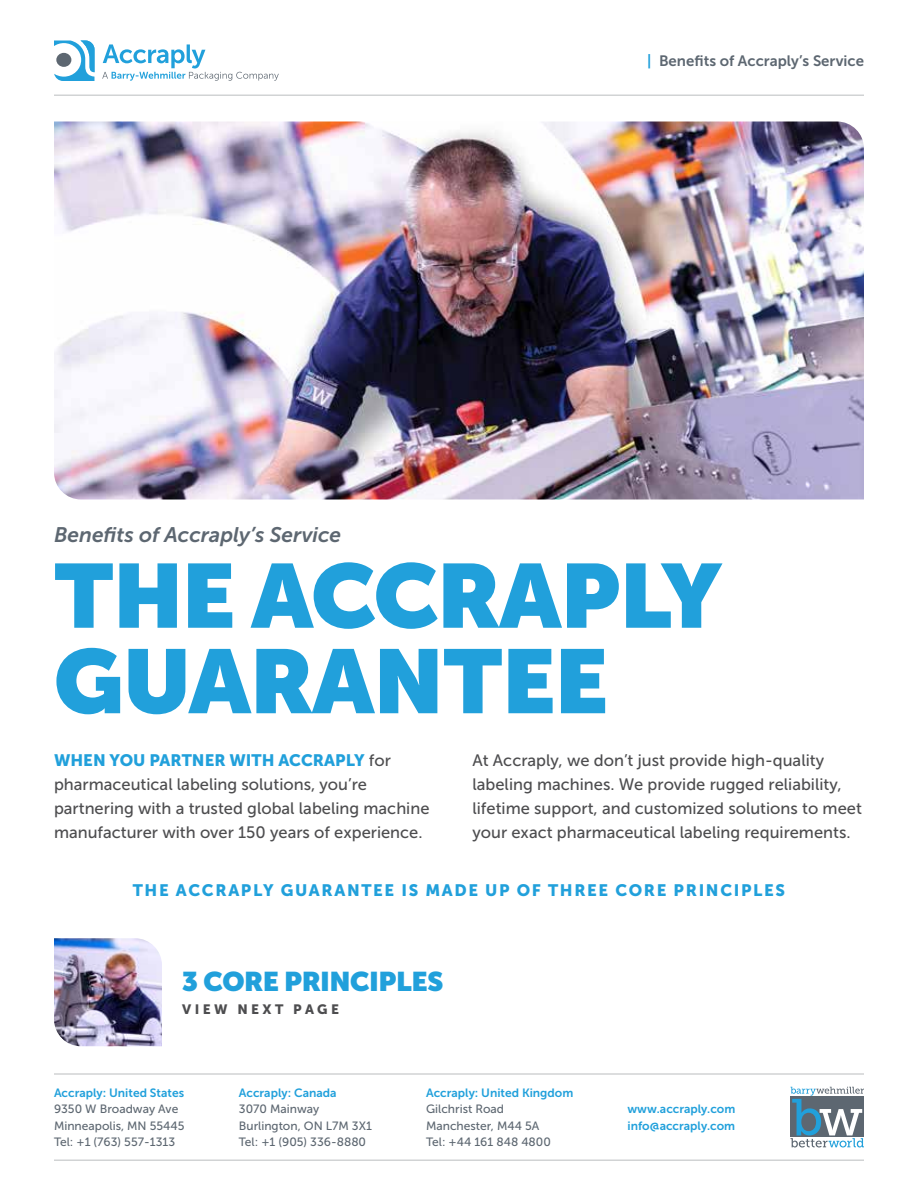
<style>
.page{position:relative;width:918px;height:1188px;background:#fff}
.page>*{position:absolute;margin:0;border:0;box-sizing:border-box;transform-origin:0 0}
.t1{font:900 90px/85.5px "Museo Sans Display";color:#21a0db}
.t2{font:900 27px "Museo Sans Display";color:#21a0db}
.t3{font:italic 21px "Museo Sans 700";color:#5d6771}
.t4{font:16.5px/24px "Museo Sans 500";color:#4d4d4f}
.t5{font:16.5px "Museo Sans 900";letter-spacing:.1em;color:#21a0db}
.t6{font:16.5px "Museo Sans 900";color:#21a0db}
.t7{font:15px "Museo Sans 700";color:#5d6771}
.t8{font:13.5px "Museo Sans 900";letter-spacing:.25em;color:#4d4d4f}
.t9{font:12px/16.5px "Museo Sans 500";color:#5d6771}
.t10{font:12px/16.5px "Museo Sans 700";color:#21a0db}
.s1{color:#21a0db}
.s2{font-family:"Museo Sans 500";color:#4d4d4f}
</style>
<div class="page">
<img style="left:54px;top:122px;width:810px;height:378px">
<img style="left:54px;top:938px;width:108px;height:108px">
<svg style="left:54px;top:40px;width:225px;height:41px"></svg>
<hr style="left:54px;top:94px;width:810px;height:2px;background:#d1d3d4">
<hr style="left:54px;top:1073px;width:810px;height:2px;background:#d1d3d4">
<hr style="left:54px;top:1160px;width:810px;height:1px;background:#d1d3d4">
<svg style="left:791px;top:1087px;width:73px;height:61px"></svg>
<p class="t7" style="left:647px;top:53px;width:218px"><span class="s1">|</span> Benefits of Accraply’s Service</p>
<p class="t3" style="left:54px;top:523px;width:289px">Benefits of Accraply’s Service</p>
<h1 class="t1" style="left:54px;top:553px;width:669px">THE ACCRAPLY<br>GUARANTEE</h1>
<p class="t6" style="left:54px;top:751px;width:338px">WHEN YOU PARTNER WITH ACCRAPLY <span class="s2">for</span></p>
<p class="t4" style="left:54px;top:773px;width:377px">pharmaceutical labeling solutions, you’re partnering with a trusted global labeling machine manufacturer with over 150 years of experience.</p>
<p class="t4" style="left:472px;top:748px;width:391px">At Accraply, we don’t just provide high-quality labeling machines. We provide rugged reliability, lifetime support, and customized solutions to meet your exact pharmaceutical labeling requirements.</p>
<p class="t5" style="left:133px;top:881px;width:654px">THE ACCRAPLY GUARANTEE IS MADE UP OF THREE CORE PRINCIPLES</p>
<h2 class="t2" style="left:182px;top:966px;width:263px">3 CORE PRINCIPLES</h2>
<p class="t8" style="left:182px;top:1001px;width:158px">VIEW NEXT PAGE</p>
<p class="t10" style="left:54px;top:1084px;width:132px">Accraply: United States</p>
<p class="t9" style="left:54px;top:1101px;width:132px">9350 W Broadway Ave<br>Minneapolis, MN 55445<br>Tel: +1 (763) 557-1313</p>
<p class="t10" style="left:239px;top:1084px;width:99px">Accraply: Canada</p>
<p class="t9" style="left:239px;top:1101px;width:135px">3070 Mainway<br>Burlington, ON L7M 3X1<br>Tel: +1 (905) 336-8880</p>
<p class="t10" style="left:426px;top:1084px;width:149px">Accraply: United Kingdom</p>
<p class="t9" style="left:426px;top:1101px;width:126px">Gilchrist Road<br>Manchester, M44 5A<br>Tel: +44 161 848 4800</p>
<p class="t10" style="left:627px;top:1101px;width:109px">www.accraply.com info@accraply.com</p>
</div>
